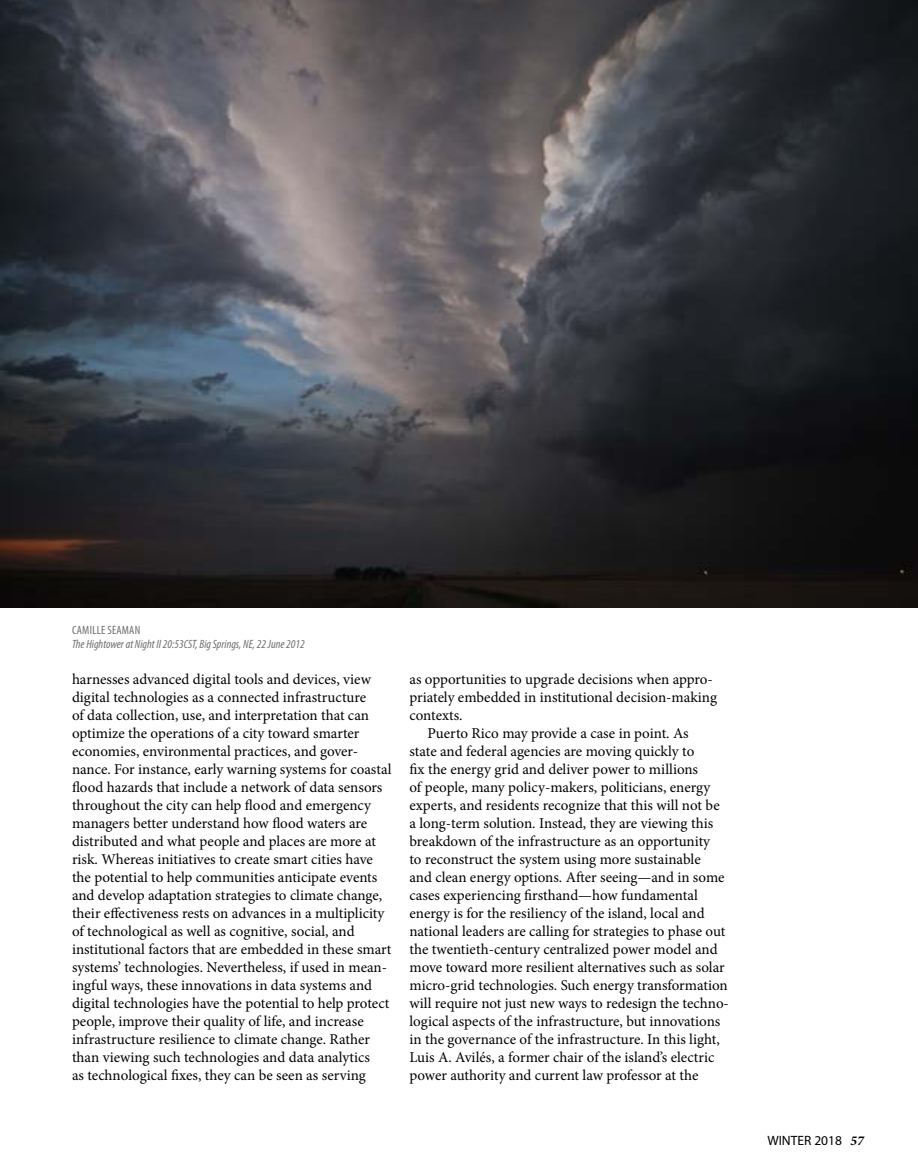
<style>
.page{position:relative;width:918px;height:1175px;background:#fff}
.page>*{position:absolute;margin:0;border:0;box-sizing:border-box;transform-origin:0 0}
._10_12_MinPro_text_i{font:15px/18px "Minion Pro";color:#000}
.t1{font:13.5px "Myriad Pro";color:#000}
.Art_caption_2{font:italic condensed 12px "Myriad Pro";color:#6d6e70}
.Art_caption_2_artist{font:condensed 12px "Myriad Pro";letter-spacing:.02em;color:#6d6e70}
.s1{font-family:"Minion Pro";font-weight:700;font-style:italic}
</style>
<div class="page">
<img style="left:0;top:0;width:918px;height:607px">
<p class="Art_caption_2_artist" style="left:72px;top:623px;width:70px">CAMILLE SEAMAN</p>
<p class="Art_caption_2" style="left:72px;top:636px;width:234px">The Hightower at Night II 20:53CST, Big Springs, NE, 22 June 2012</p>
<p class="_10_12_MinPro_text_i" style="left:72px;top:670px;width:321px">harnesses advanced digital tools and devices, view digital technologies as a connected infrastructure<br>of data collection, use, and interpretation that can optimize the operations of a city toward smarter economies, environmental practices, and gover&shy;nance. For instance, early warning systems for coastal flood hazards that include a network of data sensors throughout the city can help flood and emergency managers better understand how flood waters are distributed and what people and places are more at risk. Whereas initiatives to create smart cities have the potential to help communities anticipate events and develop adaptation strategies to climate change, their effectiveness rests on advances in a multiplicity of technological as well as cognitive, social, and institutional factors that are embedded in these smart systems’ technologies. Nevertheless, if used in mean&shy;ingful ways, these innovations in data systems and digital technologies have the potential to help protect people, improve their quality of life, and increase infrastructure resilience to climate change. Rather than viewing such technologies and data analytics<br>as technological fixes, they can be seen as serving</p>
<p class="_10_12_MinPro_text_i" style="left:410px;top:670px;width:309px">as opportunities to upgrade decisions when appro&shy;priately embedded in institutional decision-making contexts.</p>
<p class="_10_12_MinPro_text_i" style="left:410px;top:724px;width:321px;text-indent:18px">Puerto Rico may provide a case in point. As<br>state and federal agencies are moving quickly to<br>fix the energy grid and deliver power to millions<br>of people, many policy-makers, politicians, energy experts, and residents recognize that this will not be a long-term solution. Instead, they are viewing this breakdown of the infrastructure as an opportunity<br>to reconstruct the system using more sustainable<br>and clean energy options. After seeing—and in some cases experiencing firsthand—how fundamental energy is for the resiliency of the island, local and national leaders are calling for strategies to phase out the twentieth-century centralized power model and move toward more resilient alternatives such as solar micro-grid technologies. Such energy transformation will require not just new ways to redesign the techno&shy;logical aspects of the infrastructure, but innovations in the governance of the infrastructure. In this light, Luis A. Avilés, a former chair of the island’s electric power authority and current law professor at the</p>
<p class="t1" style="left:767px;top:1131px;width:98px">WINTER 2018 <span class="s1">57</span></p>
</div>
